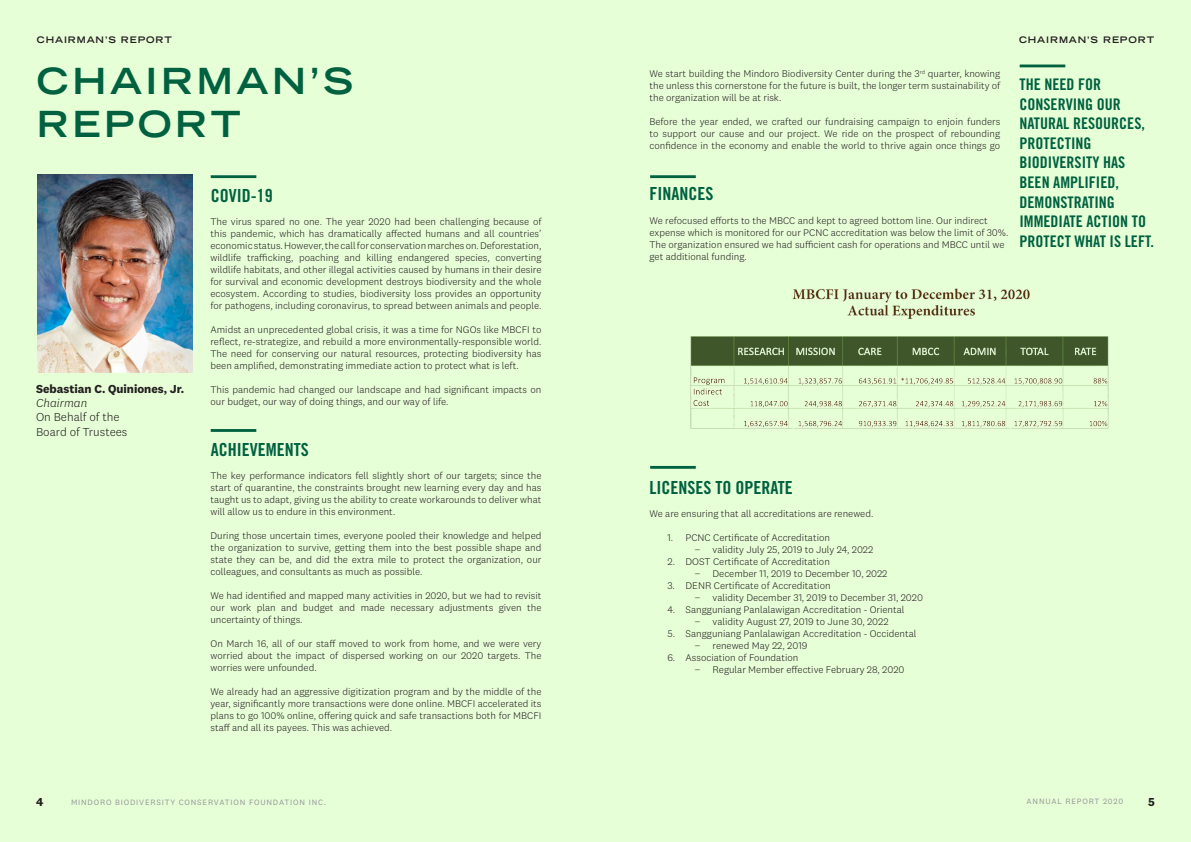
<style>
.page{position:relative;width:1191px;height:842px;background:#e7ffd7}
.page>*{position:absolute;margin:0;border:0;box-sizing:border-box;transform-origin:0 0}
.t1{font:700 expanded 36px "Trade Gothic LT Std";letter-spacing:.1em;color:#006140}
.t2{font:18px "Trade Gothic LT Std Bd Cn 20";color:#006140}
.t3{font:16px/19.6px "Trade Gothic LT Std Bd Cn 20";color:#006140}
.t4{font:300 12px/14.4px "National 2";color:#231f20}
.t5{font:700 12px "National 2";color:#231f20}
.t6{font:italic 300 12px "National 2";color:#231f20}
.t7{font:300 10px/12px "National 2";color:#241f21;text-align:justify}
.t8{font:700 expanded 9px "Trade Gothic LT Std";letter-spacing:.1em;color:#241f21}
.t9{font:8px "National 2";letter-spacing:.1em;color:#939598}
</style>
<div class="page">
<hr style="left:650px;top:175px;width:46px;height:3px;background:#006140">
<hr style="left:211px;top:175px;width:45px;height:3px;background:#006140">
<hr style="left:211px;top:429px;width:45px;height:3px;background:#006140">
<hr style="left:1019px;top:65px;width:46px;height:2px;background:#006140">
<hr style="left:650px;top:466px;width:46px;height:3px;background:#006140">
<img style="left:690px;top:288px;width:419px;height:141px">
<img style="left:37px;top:174px;width:155px;height:199px">
<p class="t8" style="left:37px;top:34px;width:137px">CHAIRMAN’S REPORT</p>
<p class="t1" style="left:37px;top:57px;width:318px">CHAIRMAN’S</p>
<p class="t1" style="left:37px;top:100px;width:205px">REPORT</p>
<p class="t5" style="left:36px;top:381px;width:150px">Sebastian C. Quiniones, Jr.</p>
<p class="t6" style="left:36px;top:396px;width:53px">Chairman</p>
<p class="t4" style="left:36px;top:410px;width:93px">On Behalf of the<br>Board of Trustees</p>
<p class="t2" style="left:211px;top:185px;width:63px">COVID-19</p>
<p class="t7" style="left:210px;top:216px;width:332px">The virus spared no one. The year 2020 had been challenging because of this pandemic, which has dramatically affected humans and all countries’ economic status. However, the call for conservation marches on. Deforestation, wildlife trafficking, poaching and killing endangered species, converting wildlife habitats, and other illegal activities caused by humans in their desire for survival and economic development destroys biodiversity and the whole ecosystem. According to studies, biodiversity loss provides an opportunity for pathogens, including coronavirus, to spread between animals and people.</p>
<p class="t7" style="left:210px;top:324px;width:332px">Amidst an unprecedented global crisis, it was a time for NGOs like MBCFI to reflect, re-strategize, and rebuild a more environmentally-responsible world.<br>The need for conserving our natural resources, protecting biodiversity has been amplified, demonstrating immediate action to protect what is left.</p>
<p class="t7" style="left:210px;top:384px;width:332px">This pandemic had changed our landscape and had significant impacts on our budget, our way of doing things, and our way of life.</p>
<p class="t2" style="left:211px;top:439px;width:99px">ACHIEVEMENTS</p>
<p class="t7" style="left:210px;top:470px;width:332px">The key performance indicators fell slightly short of our targets; since the start of quarantine, the constraints brought new learning every day and has taught us to adapt, giving us the ability to create workarounds to deliver what will allow us to endure in this environment.</p>
<p class="t7" style="left:210px;top:530px;width:332px">During those uncertain times, everyone pooled their knowledge and helped the organization to survive, getting them into the best possible shape and state they can be, and did the extra mile to protect the organization, our colleagues, and consultants as much as possible.</p>
<p class="t7" style="left:210px;top:590px;width:332px">We had identified and mapped many activities in 2020, but we had to revisit our work plan and budget and made necessary adjustments given the uncertainty of things.</p>
<p class="t7" style="left:210px;top:638px;width:332px">On March 16, all of our staff moved to work from home, and we were very worried about the impact of dispersed working on our 2020 targets. The worries were unfounded.</p>
<p class="t7" style="left:210px;top:686px;width:332px">We already had an aggressive digitization program and by the middle of the year, significantly more transactions were done online. MBCFI accelerated its plans to go 100% online, offering quick and safe transactions both for MBCFI staff and all its payees. This was achieved.</p>
<p class="t7" style="left:649px;top:68px;width:352px">We start building the Mindoro Biodiversity Center during the 3<sup>rd</sup> quarter, knowing the unless this cornerstone for the future is built, the longer term sustainability of the organization will be at risk.</p>
<p class="t7" style="left:649px;top:116px;width:352px">Before the year ended, we crafted our fundraising campaign to enjoin funders to support our cause and our project. We ride on the prospect of rebounding confidence in the economy and enable the world to thrive again once things go</p>
<p class="t2" style="left:649px;top:183px;width:65px">FINANCES</p>
<p class="t7" style="left:649px;top:214px;width:360px;text-align:left">We refocused efforts to the MBCC and kept to agreed bottom line. Our indirect expense which is monitored for our PCNC accreditation was below the limit of 30%.<br>The organization ensured we had sufficient cash for operations and MBCC until we get additional funding.</p>
<p class="t8" style="left:1019px;top:34px;width:137px">CHAIRMAN’S REPORT</p>
<p class="t3" style="left:1019px;top:74px;width:136px">THE NEED FOR<br>CONSERVING OUR<br>NATURAL RESOURCES,<br>PROTECTING<br>BIODIVERSITY HAS<br>BEEN AMPLIFIED,<br>DEMONSTRATING<br>IMMEDIATE ACTION TO<br>PROTECT WHAT IS LEFT.</p>
<p class="t2" style="left:649px;top:476px;width:145px">LICENSES TO OPERATE</p>
<p class="t7" style="left:649px;top:508px;width:225px">We are ensuring that all accreditations are renewed.</p>
<p class="t7" style="left:667px;top:532px;width:164px">1. PCNC Certificate of Accreditation</p>
<p class="t7" style="left:694px;top:544px;width:180px">− validity July 25, 2019 to July 24, 2022</p>
<p class="t7" style="left:667px;top:556px;width:164px">2. DOST Certificate of Accreditation</p>
<p class="t7" style="left:694px;top:568px;width:194px">− December 11, 2019 to December 10, 2022</p>
<p class="t7" style="left:667px;top:580px;width:165px">3. DENR Certificate of Accreditation</p>
<p class="t7" style="left:694px;top:592px;width:230px">− validity December 31, 2019 to December 31, 2020</p>
<p class="t7" style="left:667px;top:604px;width:238px">4. Sangguniang Panlalawigan Accreditation - Oriental</p>
<p class="t7" style="left:694px;top:616px;width:195px">− validity August 27, 2019 to June 30, 2022</p>
<p class="t7" style="left:667px;top:628px;width:250px">5. Sangguniang Panlalawigan Accreditation - Occidental</p>
<p class="t7" style="left:694px;top:640px;width:114px">− renewed May 22, 2019</p>
<p class="t7" style="left:667px;top:652px;width:132px">6. Association of Foundation</p>
<p class="t7" style="left:694px;top:664px;width:211px">− Regular Member effective February 28, 2020</p>
<p class="t5" style="left:36px;top:794px;width:9px">4</p>
<p class="t9" style="left:71px;top:797px;width:256px">MINDORO BIODIVERSITY CONSERVATION FOUNDATION INC.</p>
<p class="t9" style="left:1026px;top:796px;width:98px">ANNUAL REPORT 2020</p>
<p class="t5" style="left:1148px;top:794px;width:8px">5</p>
</div>
